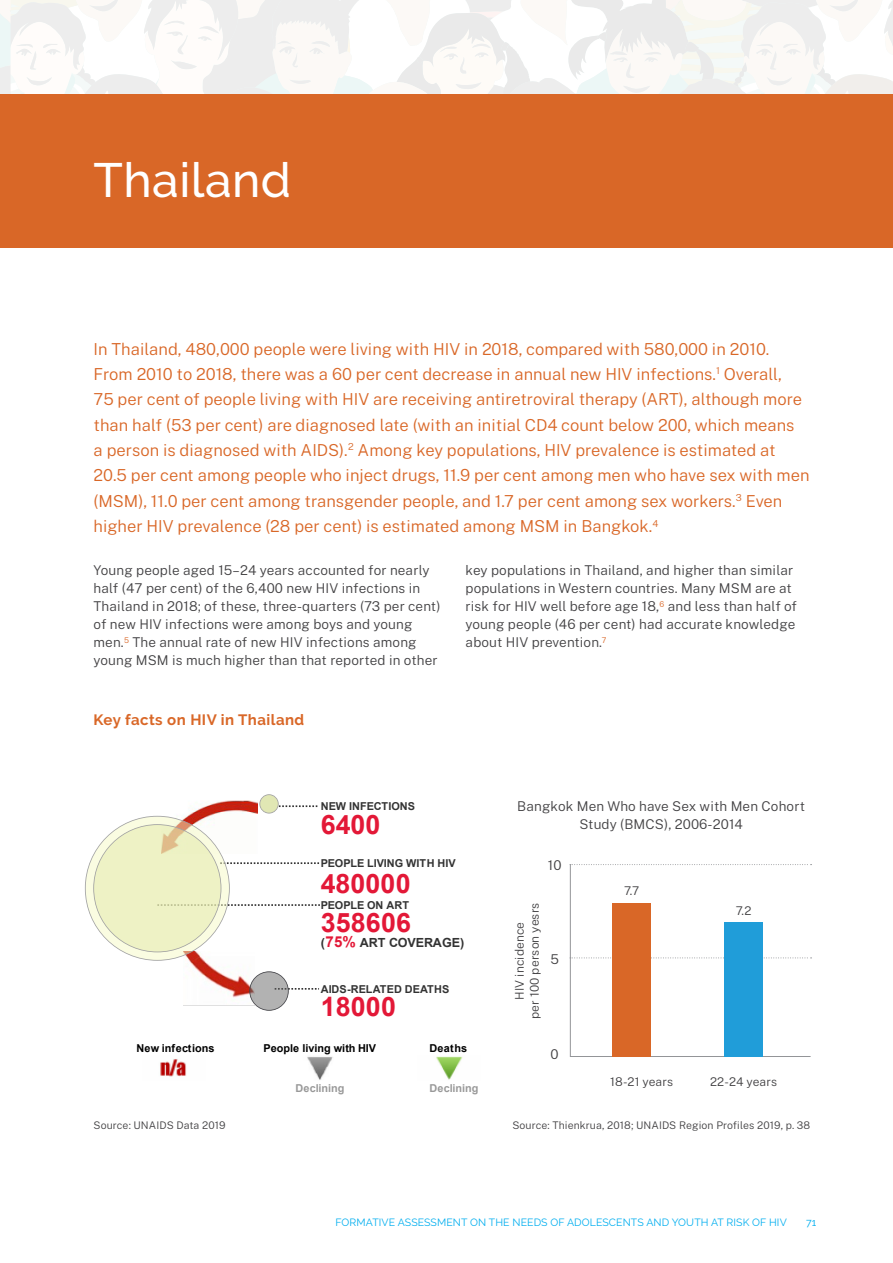
<style>
.page{position:relative;width:893px;height:1263px;background:#fff}
.page>*{position:absolute;margin:0;border:0;box-sizing:border-box;transform-origin:0 0}
.t1{font:500 48px "Raleway";letter-spacing:.01em;color:#fff}
.t2{font:700 26.85px "Arial";letter-spacing:.005em;color:#e31837}
.t3{font:300 16.5px/25.3px "Public Sans";color:#d96727}
.t4{font:700 15px "Raleway";letter-spacing:.03em;color:#d96727}
.t5{font:300 13.5px/18px "Public Sans";letter-spacing:.01em;color:#414042}
.t6{font:700 12.6px "Arial";letter-spacing:-.01em;color:#333}
.t7{font:300 12px/15px "Public Sans";letter-spacing:.01em;color:#414042;text-align:center}
.t8{font:700 10.95px "Arial";letter-spacing:-.01em;color:#333}
.t9{font:700 10.95px "Arial";color:#000}
.t10{font:700 10.95px "Arial";letter-spacing:-.005em;color:#999}
.t11{font:300 10.5px "Public Sans";letter-spacing:.01em;color:#414042}
.t12{font:10.5px "Raleway";letter-spacing:.01em;color:#00aeef}
.s1{font-size:15.15px;color:#e31837}
</style>
<div class="page">
<img style="left:189px;top:961px;width:60px;height:37px">
<img style="left:307px;top:1057px;width:26px;height:23px">
<img style="left:160px;top:1059px;width:26px;height:18px">
<img style="left:436px;top:1056px;width:27px;height:24px">
<svg style="left:85px;top:794px;width:235px;height:167px"></svg>
<svg style="left:249px;top:971px;width:70px;height:40px"></svg>
<div style="left:0;top:0;width:893px;height:102px;background:linear-gradient(to right,#f8f7f6,#f6f6f4)"></div>
<div style="left:0;top:94px;width:893px;height:154px;background:#d96727"></div>
<svg style="left:570px;top:865px;width:241px;height:192px"></svg>
<svg style="left:570px;top:864px;width:242px;height:1px"></svg>
<svg style="left:570px;top:957px;width:242px;height:1px"></svg>
<div style="left:613px;top:903px;width:38px;height:154px;background:#d96727"></div>
<div style="left:725px;top:922px;width:38px;height:135px;background:#209dd9"></div>
<h1 class="t1" style="left:94px;top:152px;width:199px">Thailand</h1>
<p class="t3" style="left:94px;top:335px;width:718px">In Thailand, 480,000 people were living with HIV in 2018, compared with 580,000 in 2010.<br>From 2010 to 2018, there was a 60 per cent decrease in annual new HIV infections.<sup>1</sup> Overall,<br>75 per cent of people living with HIV are receiving antiretroviral therapy (ART), although more than half (53 per cent) are diagnosed late (with an initial CD4 count below 200, which means<br>a person is diagnosed with AIDS).<sup>2</sup> Among key populations, HIV prevalence is estimated at 20.5 per cent among people who inject drugs, 11.9 per cent among men who have sex with men (MSM), 11.0 per cent among transgender people, and 1.7 per cent among sex workers.<sup>3</sup> Even higher HIV prevalence (28 per cent) is estimated among MSM in Bangkok.<sup>4</sup></p>
<p class="t5" style="left:94px;top:560px;width:348px">Young people aged 15–24 years accounted for nearly half (47 per cent) of the 6,400 new HIV infections in Thailand in 2018; of these, three-quarters (73 per cent) of new HIV infections were among boys and young men.<sup>5</sup> The annual rate of new HIV infections among young MSM is much higher than that reported in other</p>
<p class="t5" style="left:466px;top:560px;width:333px">key populations in Thailand, and higher than similar populations in Western countries. Many MSM are at risk for HIV well before age 18,<sup>6</sup> and less than half of young people (46 per cent) had accurate knowledge about HIV prevention.<sup>7</sup></p>
<p class="t4" style="left:94px;top:711px;width:212px">Key facts on HIV in Thailand</p>
<p class="t8" style="left:321px;top:799px;width:96px">NEW INFECTIONS</p>
<h2 class="t2" style="left:321px;top:807px;width:61px">6400</h2>
<p class="t8" style="left:321px;top:856px;width:136px">PEOPLE LIVING WITH HIV</p>
<h2 class="t2" style="left:321px;top:865px;width:91px">480000</h2>
<p class="t8" style="left:321px;top:898px;width:90px">PEOPLE ON ART</p>
<h2 class="t2" style="left:321px;top:905px;width:92px">358606</h2>
<p class="t6" style="left:321px;top:934px;width:145px">(<span class="s1">75%</span> ART COVERAGE)</p>
<p class="t8" style="left:321px;top:982px;width:130px">AIDS-RELATED DEATHS</p>
<h2 class="t2" style="left:321px;top:989px;width:77px">18000</h2>
<p class="t5" style="left:517px;top:796px;width:289px;text-align:center">Bangkok Men Who have Sex with Men Cohort<br>Study (BMCS), 2006-2014</p>
<p class="t5" style="left:548px;top:855px;width:15px">10</p>
<p class="t7" style="left:511px;top:1019px;width:118px;rotate:-90deg">HIV incidence<br>per 100 person yesrs</p>
<p class="t5" style="left:550px;top:949px;width:10px">5</p>
<p class="t7" style="left:624px;top:882px;width:17px">7.7</p>
<p class="t7" style="left:736px;top:902px;width:17px">7.2</p>
<p class="t9" style="left:136px;top:1040px;width:80px">New infections</p>
<p class="t9" style="left:430px;top:1040px;width:39px">Deaths</p>
<p class="t10" style="left:296px;top:1081px;width:50px">Declining</p>
<p class="t10" style="left:430px;top:1081px;width:50px">Declining</p>
<p class="t9" style="left:264px;top:1040px;width:114px">People living with HIV</p>
<p class="t5" style="left:551px;top:1044px;width:10px">0</p>
<p class="t7" style="left:610px;top:1073px;width:64px">18-21 years</p>
<p class="t7" style="left:710px;top:1073px;width:69px">22-24 years</p>
<p class="t11" style="left:94px;top:1117px;width:134px">Source: UNAIDS Data 2019</p>
<p class="t11" style="left:512px;top:1117px;width:299px">Source: Thienkrua, 2018; UNAIDS Region Profiles 2019, p. 38</p>
<p class="t12" style="left:335px;top:1216px;width:453px">FORMATIVE ASSESSMENT ON THE NEEDS OF ADOLESCENTS AND YOUTH AT RISK OF HIV</p>
<p class="t12" style="left:806px;top:1216px;width:12px">71</p>
</div>
